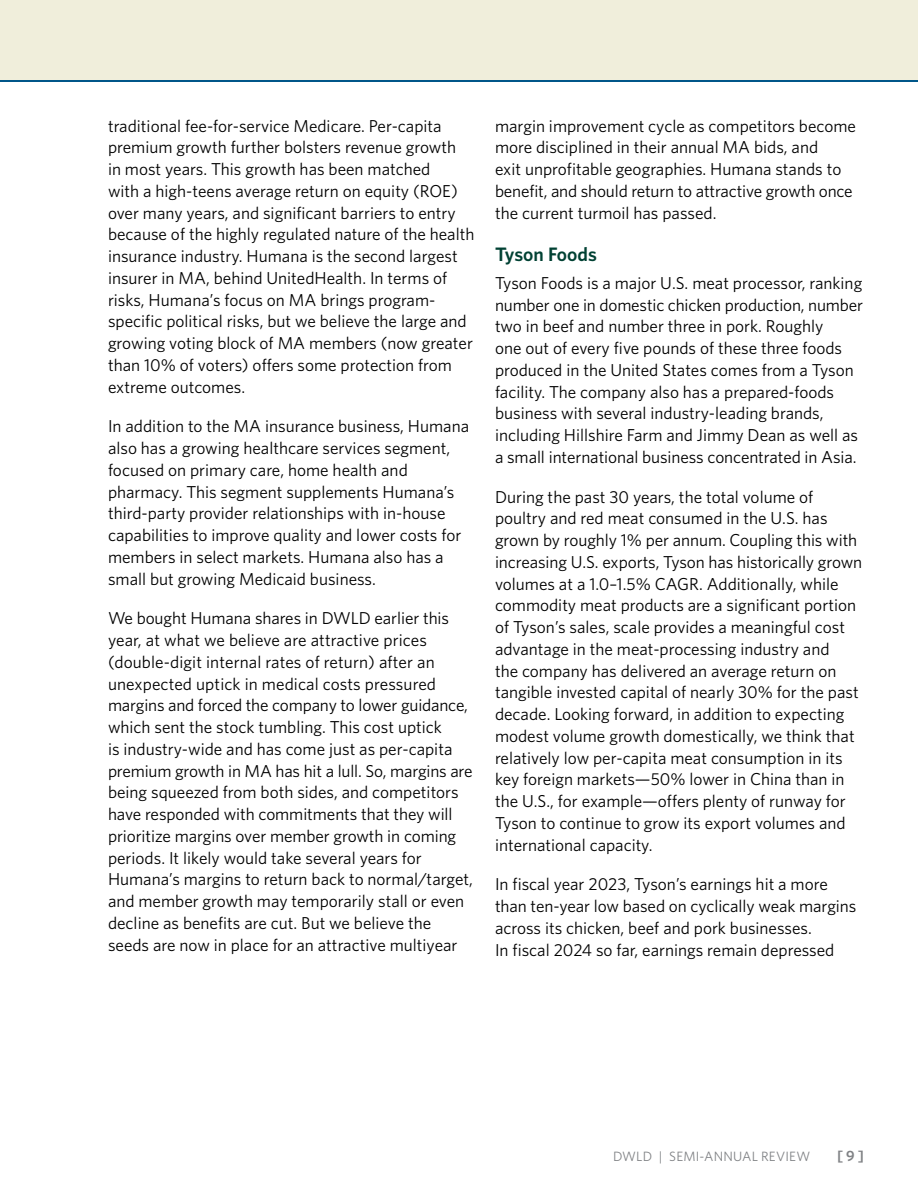
<style>
.page{position:relative;width:918px;height:1188px;background:#fff}
.page>*{position:absolute;margin:0;border:0;box-sizing:border-box;transform-origin:0 0}
.t1{font:600 19.5px "Whitney";color:#004133}
.Body{font:17.25px/21.8px "Whitney";color:#000}
.t2{font:600 15px "Whitney";color:#808285}
.t3{font:13.5px "Whitney";letter-spacing:.01em;color:#808285}
</style>
<div class="page">
<div style="left:0;top:0;width:918px;height:80px;background:#f0eedb"></div>
<hr style="left:0;top:80px;width:918px;height:2px;background:#005689">
<p class="Body" style="left:108px;top:114px;width:368px">traditional fee-for-service Medicare. Per-capita premium growth further bolsters revenue growth<br>in most years. This growth has been matched<br>with a high-teens average return on equity (ROE) over many years, and significant barriers to entry because of the highly regulated nature of the health insurance industry. Humana is the second largest insurer in MA, behind UnitedHealth. In terms of risks, Humana’s focus on MA brings program&shy;specific political risks, but we believe the large and growing voting block of MA members (now greater than 10% of voters) offers some protection from extreme outcomes.</p>
<p class="Body" style="left:108px;top:415px;width:363px">In addition to the MA insurance business, Humana also has a growing healthcare services segment, focused on primary care, home health and pharmacy. This segment supplements Humana’s third-party provider relationships with in-house capabilities to improve quality and lower costs for members in select markets. Humana also has a small but growing Medicaid business.</p>
<p class="Body" style="left:108px;top:607px;width:366px">We bought Humana shares in DWLD earlier this year, at what we believe are attractive prices (double-digit internal rates of return) after an unexpected uptick in medical costs pressured margins and forced the company to lower guidance, which sent the stock tumbling. This cost uptick<br>is industry-wide and has come just as per-capita premium growth in MA has hit a lull. So, margins are being squeezed from both sides, and competitors have responded with commitments that they will prioritize margins over member growth in coming periods. It likely would take several years for Humana’s margins to return back to normal/target, and member growth may temporarily stall or even decline as benefits are cut. But we believe the seeds are now in place for an attractive multiyear</p>
<p class="Body" style="left:495px;top:114px;width:362px">margin improvement cycle as competitors become more disciplined in their annual MA bids, and<br>exit unprofitable geographies. Humana stands to benefit, and should return to attractive growth once the current turmoil has passed.</p>
<h2 class="t1" style="left:495px;top:241px;width:103px">Tyson Foods</h2>
<p class="Body" style="left:495px;top:272px;width:370px">Tyson Foods is a major U.S. meat processor, ranking number one in domestic chicken production, number two in beef and number three in pork. Roughly<br>one out of every five pounds of these three foods produced in the United States comes from a Tyson facility. The company also has a prepared-foods business with several industry-leading brands, including Hillshire Farm and Jimmy Dean as well as a small international business concentrated in Asia.</p>
<p class="Body" style="left:495px;top:485px;width:369px">During the past 30 years, the total volume of poultry and red meat consumed in the U.S. has grown by roughly 1% per annum. Coupling this with increasing U.S. exports, Tyson has historically grown volumes at a 1.0–1.5% CAGR. Additionally, while commodity meat products are a significant portion of Tyson’s sales, scale provides a meaningful cost advantage in the meat-processing industry and<br>the company has delivered an average return on tangible invested capital of nearly 30% for the past decade. Looking forward, in addition to expecting modest volume growth domestically, we think that relatively low per-capita meat consumption in its key foreign markets—50% lower in China than in the U.S., for example—offers plenty of runway for Tyson to continue to grow its export volumes and international capacity.</p>
<p class="Body" style="left:495px;top:873px;width:363px">In fiscal year 2023, Tyson’s earnings hit a more than ten-year low based on cyclically weak margins across its chicken, beef and pork businesses.<br>In fiscal 2024 so far, earnings remain depressed</p>
<p class="t3" style="left:613px;top:1147px;width:199px">DWLD | SEMI-ANNUAL REVIEW</p>
<p class="t2" style="left:837px;top:1146px;width:28px">[ 9 ]</p>
</div>
